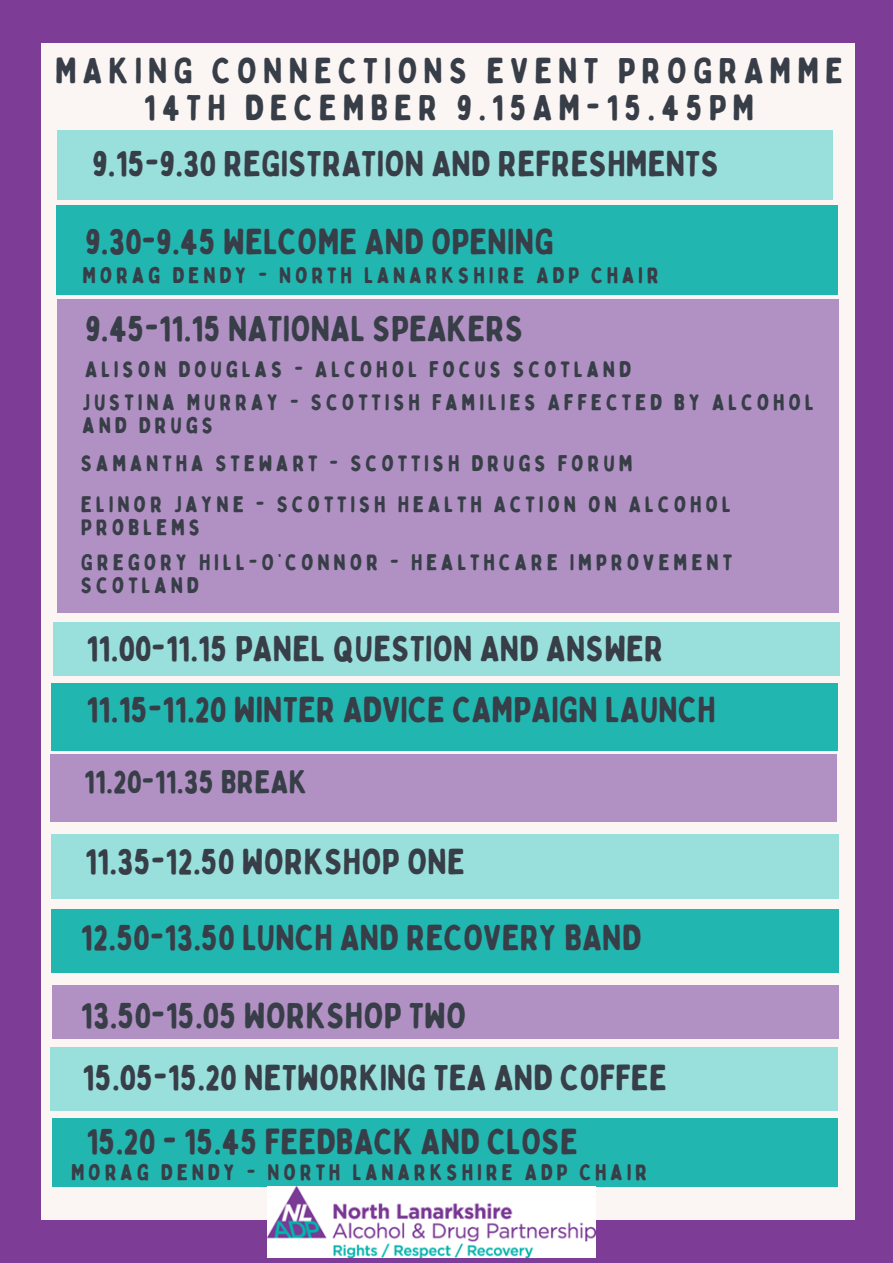
<style>
.page{position:relative;width:893px;height:1263px;background:#7d3d97}
.page>*{position:absolute;margin:0;border:0;box-sizing:border-box;transform-origin:0 0}
.t1{font:36px "Bobby Jones Soft";color:#383e48}
.t2{font:36px "Bobby Jones Soft";letter-spacing:.16em;color:#383e48}
.t3{font:32.33px "Bobby Jones Soft";color:#383e48}
.t4{font:22.5px/23.1px "Bobby Jones Soft";letter-spacing:.16em;color:#383e48}
</style>
<div class="page">
<div style="left:41px;top:43px;width:813px;height:1177px;background:#fbf6f3"></div>
<div style="left:51px;top:683px;width:787px;height:67px;background:#22b6b0"></div>
<div style="left:53px;top:622px;width:787px;height:54px;background:#99e0dd"></div>
<div style="left:57px;top:130px;width:775px;height:69px;background:#99e0dd"></div>
<div style="left:56px;top:205px;width:781px;height:90px;background:#22b6b0"></div>
<div style="left:57px;top:299px;width:781px;height:314px;background:#b191c3"></div>
<div style="left:51px;top:754px;width:786px;height:68px;background:#b191c3"></div>
<div style="left:51px;top:834px;width:787px;height:65px;background:#99e0dd"></div>
<div style="left:51px;top:909px;width:787px;height:63px;background:#22b6b0"></div>
<div style="left:52px;top:985px;width:786px;height:54px;background:#b191c3"></div>
<div style="left:51px;top:1047px;width:787px;height:63px;background:#99e0dd"></div>
<div style="left:52px;top:1118px;width:786px;height:69px;background:#22b6b0"></div>
<img style="left:267px;top:1187px;width:329px;height:71px">
<p class="t2" style="left:55px;top:48px;width:789px">MAKING CONNECTIONS EVENT PROGRAMME</p>
<p class="t2" style="left:144px;top:85px;width:612px">14TH DECEMBER 9.15AM-15.45PM</p>
<p class="t1" style="left:92px;top:141px;width:629px">9.15-9.30 REGISTRATION AND REFRESHMENTS</p>
<p class="t1" style="left:85px;top:219px;width:470px">9.30-9.45 WELCOME AND OPENING</p>
<p class="t4" style="left:83px;top:264px;width:578px">MORAG DENDY - NORTH LANARKSHIRE ADP CHAIR</p>
<p class="t1" style="left:85px;top:306px;width:440px">9.45-11.15 NATIONAL SPEAKERS</p>
<p class="t4" style="left:85px;top:359px;width:548px">ALISON DOUGLAS - ALCOHOL FOCUS SCOTLAND</p>
<p class="t4" style="left:83px;top:391px;width:733px">JUSTINA MURRAY - SCOTTISH FAMILIES AFFECTED BY ALCOHOL<br>AND DRUGS</p>
<p class="t4" style="left:81px;top:452px;width:553px">SAMANTHA STEWART - SCOTTISH DRUGS FORUM</p>
<p class="t4" style="left:81px;top:493px;width:652px">ELINOR JAYNE - SCOTTISH HEALTH ACTION ON ALCOHOL<br>PROBLEMS</p>
<p class="t4" style="left:81px;top:551px;width:653px">GREGORY HILL-O’CONNOR - HEALTHCARE IMPROVEMENT<br>SCOTLAND</p>
<p class="t1" style="left:86px;top:626px;width:579px">11.00-11.15 PANEL QUESTION AND ANSWER</p>
<p class="t1" style="left:86px;top:687px;width:631px">11.15-11.20 WINTER ADVICE CAMPAIGN LAUNCH</p>
<p class="t3" style="left:84px;top:762px;width:224px">11.20-11.35 BREAK</p>
<p class="t1" style="left:85px;top:839px;width:382px">11.35-12.50 WORKSHOP ONE</p>
<p class="t1" style="left:81px;top:915px;width:562px">12.50-13.50 LUNCH AND RECOVERY BAND</p>
<p class="t1" style="left:81px;top:993px;width:387px">13.50-15.05 WORKSHOP TWO</p>
<p class="t1" style="left:83px;top:1055px;width:586px">15.05-15.20 NETWORKING TEA AND COFFEE</p>
<p class="t1" style="left:86px;top:1119px;width:493px">15.20 - 15.45 FEEDBACK AND CLOSE</p>
<p class="t4" style="left:71px;top:1161px;width:578px">MORAG DENDY - NORTH LANARKSHIRE ADP CHAIR</p>
</div>
